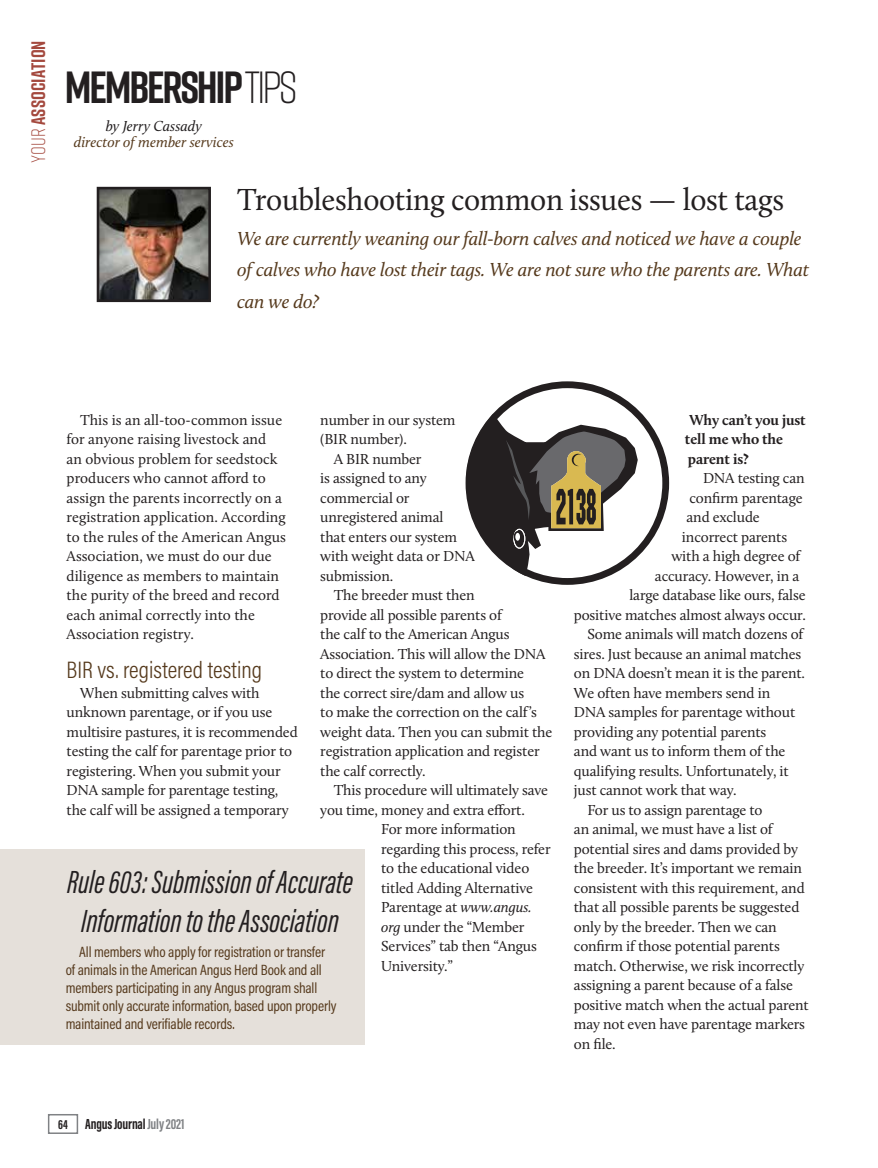
<style>
.page{position:relative;width:878px;height:1168px;background:#fff}
.page>*{position:absolute;margin:0;border:0;box-sizing:border-box;transform-origin:0 0}
.t1{font:700 45px "Rift";letter-spacing:-.05em;color:#231f20}
.Sidebar_headline_box{font:italic 33px/39px "Acumin Pro Extra Cond";color:#231f20;text-align:center}
.Col_2_Head{font:31.5px "Calluna";letter-spacing:-.01em;color:#231f20;scale:.96 1}
.subhead-new{font:300 24px "Acumin Pro Cond";color:#563a1d}
.Col_2_Head-2{font:italic 19.5px/31.5px "Calluna";letter-spacing:-.01em;color:#563a1d}
.t2{font:700 19.5px "Rift";letter-spacing:.005em;color:#a4493e}
.Body_Text{font:15px/19.5px "Calluna";letter-spacing:-.01em;color:#231f20}
.sidebar_body_box-lef{font:15px/18px "Acumin Pro Cond";letter-spacing:-.01em;color:#563a1d}
.t3{font:italic 15px/16.5px "Calluna";color:#563a1d;text-align:center}
.Body_Text-2{font:700 15px/19.5px "Calluna";letter-spacing:-.01em;color:#231f20}
.t4{font:700 15px "Acumin Pro Extra Cond";letter-spacing:-.01em;color:#231f20}
.s1{font-weight:300}
.s2{color:#231f20}
.s3{font-style:italic}
.s4{font-size:13.5px}
.s5{color:#808285}
</style>
<div class="page">
<img style="left:101px;top:191px;width:106px;height:107px">
<div style="left:97px;top:187px;width:114px;height:115px;border:3px solid #231f20"></div>
<div style="left:0;top:849px;width:364px;height:195px;background:#e5e0da"></div>
<svg style="left:469px;top:385px;width:196px;height:196px"></svg>
<div style="left:465px;top:381px;width:204px;height:204px;border:7px solid #231f20;border-radius:50%"></div>
<svg style="left:466px;top:412px;width:175px;height:173px"></svg>
<div style="left:48px;top:1114px;width:30px;height:20px;border:2px solid #808285"></div>
<h3 class="t2" style="left:24px;top:163px;width:124px;rotate:-90deg"><span class="s1">Your</span> ASSOCIATION</h3>
<p class="t1" style="left:65px;top:55px;width:234px">MEMBERSHIP <span class="s1">TIPS</span></p>
<p class="t3" style="left:74px;top:117px;width:161px"><span class="s2">by Jerry Cassady<br></span>director of member services</p>
<p class="Col_2_Head" style="left:237px;top:181px;width:571px">Troubleshooting common issues — lost tags</p>
<p class="Col_2_Head-2" style="left:237px;top:222px;width:573px">We are currently weaning our fall-born calves and noticed we have a couple of calves who have lost their tags. We are not sure who the parents are. What can we do?</p>
<p class="Body_Text" style="left:67px;top:410px;width:221px;text-indent:14px">This is an all-too-common issue for anyone raising livestock and<br>an obvious problem for seedstock producers who cannot afford to assign the parents incorrectly on a registration application. According to the rules of the American Angus<br>Association, we must do our due diligence as members to maintain the purity of the breed and record each animal correctly into the<br>Association registry.</p>
<p class="subhead-new" style="left:67px;top:654px;width:197px">BIR vs. registered testing</p>
<p class="Body_Text" style="left:67px;top:683px;width:233px;text-indent:14px">When submitting calves with unknown parentage, or if you use multisire pastures, it is recommended testing the calf for parentage prior to registering. When you submit your DNA sample for parentage testing, the calf will be assigned a temporary</p>
<p class="Body_Text" style="left:320px;top:410px;width:137px">number in our system (BIR number).</p>
<p class="Body_Text" style="left:320px;top:449px;width:156px;text-indent:14px">A BIR number<br>is assigned to any commercial or unregistered animal<br>that enters our system with weight data or DNA submission.</p>
<p class="Body_Text" style="left:320px;top:585px;width:233px;text-indent:14px">The breeder must then<br>provide all possible parents of<br>the calf to the American Angus<br>Association. This will allow the DNA to direct the system to determine<br>the correct sire/dam and allow us<br>to make the correction on the calf’s weight data. Then you can submit the registration application and register the calf correctly.</p>
<p class="Body_Text" style="left:334px;top:780px;width:216px">This procedure will ultimately save</p>
<p class="Body_Text" style="left:320px;top:800px;width:206px">you time, money and extra effort.</p>
<p class="Body_Text" style="left:381px;top:819px;width:136px">For more information</p>
<p class="Body_Text" style="left:381px;top:839px;width:171px">regarding this process, refer</p>
<p class="Body_Text" style="left:381px;top:858px;width:150px">to the educational video</p>
<p class="Body_Text" style="left:381px;top:878px;width:153px">titled Adding Alternative</p>
<p class="Body_Text" style="left:381px;top:897px;width:152px">Parentage at <span class="s3">www.angus.</span></p>
<p class="Body_Text" style="left:381px;top:917px;width:145px"><span class="s3">org</span> under the “Member</p>
<p class="Body_Text" style="left:381px;top:936px;width:157px">Services” tab then “Angus</p>
<p class="Body_Text" style="left:381px;top:956px;width:73px">University.”</p>
<p class="Sidebar_headline_box" style="left:67px;top:862px;width:287px">Rule 603: Submission of Accurate<br>Information to the Association</p>
<p class="sidebar_body_box-lef" style="left:66px;top:943px;width:272px;text-indent:14px">All members who apply for registration or transfer of animals in the American Angus Herd Book and all members participating in any Angus program shall submit only accurate information, based upon properly maintained and verifiable records.</p>
<p class="Body_Text-2" style="left:685px;top:409px;width:122px;text-indent:4px">Why can’t you just tell me who the parent is?</p>
<p class="Body_Text" style="left:703px;top:468px;width:103px">DNA testing can</p>
<p class="Body_Text" style="left:689px;top:488px;width:115px">confirm parentage</p>
<p class="Body_Text" style="left:686px;top:507px;width:75px">and exclude</p>
<p class="Body_Text" style="left:682px;top:527px;width:107px">incorrect parents</p>
<p class="Body_Text" style="left:671px;top:546px;width:130px">with a high degree of</p>
<p class="Body_Text" style="left:655px;top:566px;width:146px">accuracy. However, in a</p>
<p class="Body_Text" style="left:629px;top:585px;width:178px">large database like ours, false</p>
<p class="Body_Text" style="left:574px;top:605px;width:233px">positive matches almost always occur.</p>
<p class="Body_Text" style="left:574px;top:624px;width:233px;text-indent:14px">Some animals will match dozens of sires. Just because an animal matches on DNA doesn’t mean it is the parent.<br>We often have members send in DNA samples for parentage without providing any potential parents<br>and want us to inform them of the qualifying results. Unfortunately, it just cannot work that way.</p>
<p class="Body_Text" style="left:574px;top:800px;width:236px;text-indent:14px">For us to assign parentage to<br>an animal, we must have a list of potential sires and dams provided by the breeder. It’s important we remain consistent with this requirement, and that all possible parents be suggested only by the breeder. Then we can confirm if those potential parents match. Otherwise, we risk incorrectly assigning a parent because of a false positive match when the actual parent may not even have parentage markers on file.</p>
<p class="t4" style="left:58px;top:1115px;width:128px"><span class="s4">64</span> Angus Journal <span class="s5">July 2021</span></p>
</div>
